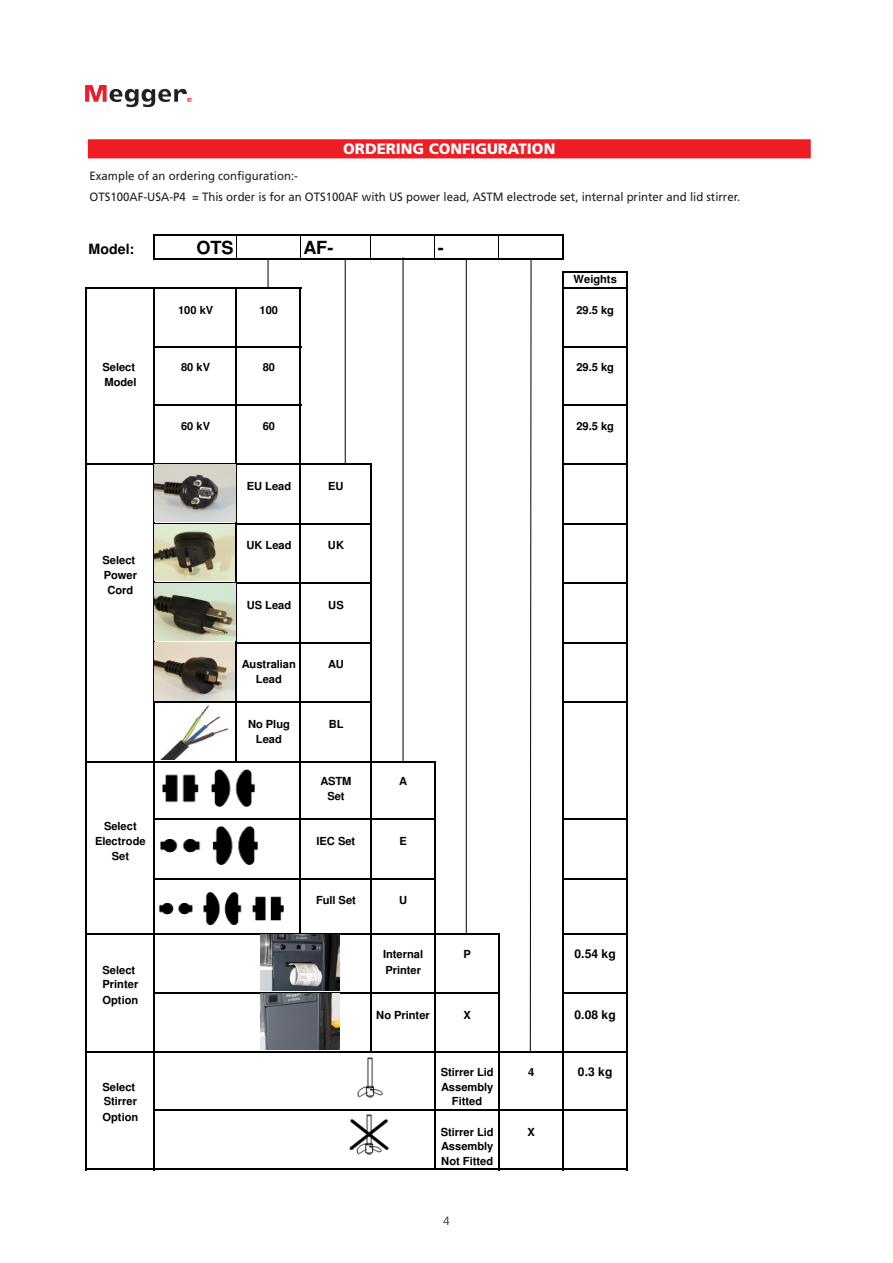
<style>
.page{position:relative;width:893px;height:1263px;background:#fff}
.page>*{position:absolute;margin:0;border:0;box-sizing:border-box;transform-origin:0 0}
.t1{font:700 18px "Helvetica";color:#000}
.t2{font:900 15px "Frutiger LT Std";color:#fff}
.t3{font:700 14.1px "Helvetica";color:#000}
.description_code_no{font:12px/21px "Frutiger LT Std";color:#231f20;scale:.95 1}
.t4{font:700 12px "Helvetica";letter-spacing:.005em;color:#000}
.t5{font:300 12px "Frutiger LT Std";color:#231f20}
.t6{font:700 11.1px/14.5px "Helvetica";color:#000}
</style>
<div class="page">
<img style="left:85px;top:85px;width:102px;height:17px">
<div style="left:88px;top:139px;width:723px;height:19px;background:#ee1d23;border:2px solid #ee1d23"></div>
<hr style="left:562px;top:236px;width:2px;height:24px;background:#000">
<hr style="left:153px;top:234px;width:2px;height:26px;background:#000">
<svg style="left:236px;top:236px;width:1px;height:22px"></svg>
<svg style="left:300px;top:236px;width:1px;height:22px"></svg>
<hr style="left:87px;top:287px;width:214px;height:2px;background:#000">
<hr style="left:155px;top:346px;width:146px;height:2px;background:#000">
<hr style="left:155px;top:404px;width:146px;height:2px;background:#000">
<svg style="left:370px;top:236px;width:1px;height:22px"></svg>
<hr style="left:87px;top:463px;width:285px;height:2px;background:#000">
<hr style="left:155px;top:523px;width:217px;height:2px;background:#000">
<hr style="left:155px;top:582px;width:217px;height:2px;background:#000">
<hr style="left:155px;top:642px;width:217px;height:1px;background:#000">
<hr style="left:155px;top:701px;width:217px;height:2px;background:#000">
<svg style="left:434px;top:236px;width:1px;height:22px"></svg>
<hr style="left:155px;top:818px;width:281px;height:2px;background:#000">
<hr style="left:155px;top:877px;width:281px;height:2px;background:#000">
<svg style="left:498px;top:236px;width:1px;height:22px"></svg>
<hr style="left:87px;top:933px;width:413px;height:2px;background:#000">
<hr style="left:155px;top:992px;width:345px;height:2px;background:#000">
<hr style="left:153px;top:289px;width:2px;height:881px;background:#000">
<hr style="left:235px;top:289px;width:2px;height:473px;background:#000">
<hr style="left:299px;top:289px;width:2px;height:646px;background:#000">
<hr style="left:370px;top:465px;width:2px;height:588px;background:#000">
<hr style="left:434px;top:762px;width:2px;height:408px;background:#000">
<hr style="left:498px;top:935px;width:2px;height:235px;background:#000">
<hr style="left:562px;top:271px;width:2px;height:899px;background:#000">
<hr style="left:626px;top:273px;width:2px;height:897px;background:#000">
<hr style="left:85px;top:287px;width:2px;height:883px;background:#000">
<hr style="left:155px;top:234px;width:409px;height:2px;background:#000">
<hr style="left:155px;top:258px;width:409px;height:2px;background:#000">
<hr style="left:564px;top:271px;width:64px;height:2px;background:#000">
<hr style="left:564px;top:287px;width:64px;height:2px;background:#000">
<hr style="left:564px;top:346px;width:64px;height:2px;background:#000">
<hr style="left:564px;top:404px;width:64px;height:2px;background:#000">
<hr style="left:564px;top:463px;width:64px;height:2px;background:#000">
<hr style="left:564px;top:523px;width:64px;height:2px;background:#000">
<hr style="left:564px;top:582px;width:64px;height:2px;background:#000">
<hr style="left:564px;top:642px;width:64px;height:1px;background:#000">
<hr style="left:564px;top:701px;width:64px;height:2px;background:#000">
<hr style="left:87px;top:761px;width:349px;height:1px;background:#000">
<hr style="left:564px;top:818px;width:64px;height:2px;background:#000">
<hr style="left:564px;top:877px;width:64px;height:2px;background:#000">
<hr style="left:564px;top:933px;width:64px;height:2px;background:#000">
<hr style="left:564px;top:992px;width:64px;height:2px;background:#000">
<hr style="left:87px;top:1051px;width:541px;height:2px;background:#000">
<hr style="left:155px;top:1109px;width:473px;height:2px;background:#000">
<hr style="left:87px;top:1168px;width:541px;height:2px;background:#000">
<img style="left:163px;top:769px;width:92px;height:38px">
<img style="left:160px;top:827px;width:97px;height:38px">
<img style="left:160px;top:892px;width:124px;height:33px">
<img style="left:358px;top:1057px;width:25px;height:40px">
<img style="left:350px;top:1115px;width:39px;height:39px">
<svg style="left:268px;top:260px;width:1px;height:27px"></svg>
<hr style="left:345px;top:258px;width:1px;height:206px;background:#000">
<hr style="left:466px;top:258px;width:1px;height:676px;background:#000">
<svg style="left:530px;top:260px;width:2px;height:791px"></svg>
<img style="left:154px;top:464px;width:81px;height:58px">
<img style="left:154px;top:643px;width:81px;height:57px">
<img style="left:154px;top:583px;width:81px;height:58px">
<img style="left:154px;top:524px;width:81px;height:57px">
<img style="left:260px;top:934px;width:79px;height:56px">
<img style="left:260px;top:993px;width:79px;height:56px">
<img style="left:161px;top:705px;width:68px;height:54px">
<hr style="left:403px;top:258px;width:1px;height:503px;background:#000">
<p class="t2" style="left:343px;top:140px;width:213px">ORDERING CONFIGURATION</p>
<p class="description_code_no" style="left:90px;top:166px;width:686px">Example of an ordering configuration:-<br>OTS100AF-USA-P4 = This order is for an OTS100AF with US power lead, ASTM electrode set, internal printer and lid stirrer.</p>
<p class="t3" style="left:89px;top:244px;width:47px">Model:</p>
<p class="t1" style="left:196px;top:240px;width:38px">OTS</p>
<p class="t1" style="left:304px;top:240px;width:31px">AF-</p>
<p class="t1" style="left:438px;top:240px;width:8px">-</p>
<p class="t6" style="left:573px;top:273px;width:45px">Weights</p>
<p class="t6" style="left:178px;top:303px;width:37px">100 kV</p>
<p class="t6" style="left:260px;top:303px;width:20px">100</p>
<p class="t6" style="left:576px;top:303px;width:39px">29.5 kg</p>
<p class="t6" style="left:103px;top:361px;width:34px">Select</p>
<p class="t6" style="left:181px;top:361px;width:31px">80 kV</p>
<p class="t6" style="left:263px;top:361px;width:14px">80</p>
<p class="t6" style="left:576px;top:361px;width:39px">29.5 kg</p>
<p class="t6" style="left:104px;top:375px;width:34px">Model</p>
<p class="t6" style="left:181px;top:420px;width:31px">60 kV</p>
<p class="t6" style="left:263px;top:420px;width:14px">60</p>
<p class="t6" style="left:576px;top:420px;width:39px">29.5 kg</p>
<p class="t6" style="left:247px;top:480px;width:46px">EU Lead</p>
<p class="t6" style="left:328px;top:480px;width:17px">EU</p>
<p class="t6" style="left:103px;top:554px;width:36px">Select<br>Power</p>
<p class="t6" style="left:107px;top:584px;width:28px">Cord</p>
<p class="t6" style="left:95px;top:820px;width:52px;text-align:center">Select<br>Electrode</p>
<p class="t6" style="left:112px;top:849px;width:19px">Set</p>
<p class="t6" style="left:246px;top:539px;width:47px">UK Lead</p>
<p class="t6" style="left:328px;top:539px;width:18px">UK</p>
<p class="t6" style="left:247px;top:599px;width:46px">US Lead</p>
<p class="t6" style="left:328px;top:599px;width:17px">US</p>
<p class="t6" style="left:242px;top:658px;width:56px">Australian</p>
<p class="t6" style="left:328px;top:658px;width:17px">AU</p>
<p class="t6" style="left:256px;top:673px;width:27px">Lead</p>
<p class="t6" style="left:248px;top:718px;width:43px">No Plug</p>
<p class="t6" style="left:329px;top:718px;width:16px">BL</p>
<p class="t6" style="left:256px;top:732px;width:27px">Lead</p>
<p class="t6" style="left:321px;top:775px;width:32px">ASTM</p>
<p class="t6" style="left:399px;top:775px;width:10px">A</p>
<p class="t6" style="left:327px;top:790px;width:19px">Set</p>
<p class="t6" style="left:317px;top:835px;width:40px">IEC Set</p>
<p class="t6" style="left:399px;top:835px;width:9px">E</p>
<p class="t6" style="left:316px;top:894px;width:41px">Full Set</p>
<p class="t6" style="left:399px;top:894px;width:10px">U</p>
<p class="t6" style="left:383px;top:948px;width:42px">Internal</p>
<p class="t6" style="left:463px;top:948px;width:9px">P</p>
<p class="t4" style="left:575px;top:949px;width:43px">0.54 kg</p>
<p class="t6" style="left:103px;top:964px;width:34px">Select</p>
<p class="t6" style="left:385px;top:964px;width:37px">Printer</p>
<p class="t6" style="left:103px;top:977px;width:37px;line-height:15.6px">Printer<br>Option</p>
<p class="t6" style="left:376px;top:1009px;width:55px">No Printer</p>
<p class="t6" style="left:463px;top:1009px;width:9px">X</p>
<p class="t4" style="left:575px;top:1010px;width:43px">0.08 kg</p>
<p class="t6" style="left:441px;top:1066px;width:54px">Stirrer Lid</p>
<p class="t6" style="left:528px;top:1066px;width:8px">4</p>
<p class="t4" style="left:578px;top:1067px;width:36px">0.3 kg</p>
<p class="t6" style="left:103px;top:1081px;width:34px">Select</p>
<p class="t6" style="left:441px;top:1081px;width:54px">Assembly</p>
<p class="t6" style="left:104px;top:1095px;width:35px">Stirrer</p>
<p class="t6" style="left:452px;top:1095px;width:32px">Fitted</p>
<p class="t6" style="left:103px;top:1111px;width:37px">Option</p>
<p class="t6" style="left:441px;top:1125px;width:54px">Stirrer Lid</p>
<p class="t6" style="left:527px;top:1125px;width:9px">X</p>
<p class="t6" style="left:441px;top:1140px;width:54px">Assembly<br>Not Fitted</p>
<p class="t5" style="left:443px;top:1214px;width:8px">4</p>
</div>
